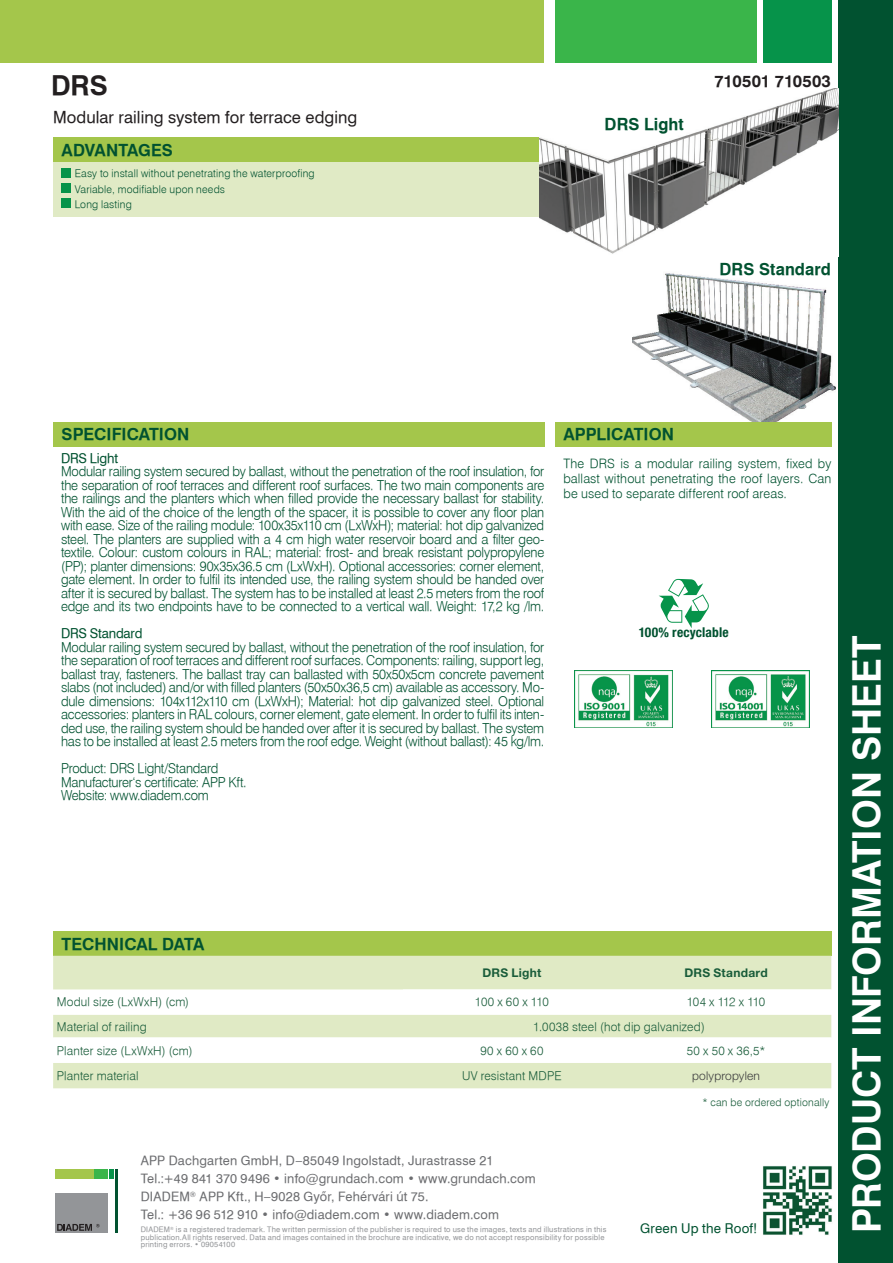
<style>
.page{position:relative;width:893px;height:1263px;background:#fff}
.page>*{position:absolute;margin:0;border:0;box-sizing:border-box;transform-origin:0 0}
.t1{font:37.8px "H Swiss 721 BT Bold";letter-spacing:-.005em;color:#fff}
.t2{font:27px "H Swiss 721 BT Bold";color:#231f20}
.t3{font:16.5px "H Swiss 721 BT Bold";letter-spacing:.005em;color:#015230}
.t4{font:16.5px "H Swiss 721 BT";letter-spacing:.005em;color:#231f20}
.t5{font:16.5px "H Swiss 721 BT Bold";color:#231f20}
.t6{font:13.5px/13.5px "H Swiss 721 Light BT";letter-spacing:-.02em;color:#015230;text-align:justify}
.t7{font:13.5px "H Swiss 721 BT";letter-spacing:-.015em;color:#015230}
.t8{font:700 condensed 13.5px "Helvetica Neue LT Com";letter-spacing:.01em;color:#015230}
.t9{font:13.2px "H Swiss 721 BT";letter-spacing:.015em;color:#015230}
.t10{font:12.75px/18px "H Swiss 721 BT";letter-spacing:.015em;color:#6c6d70}
.t11{font:12.75px/15.3px "H Swiss 721 Light BT";letter-spacing:.01em;color:#015230;text-align:justify}
.t12{font:12px "H Swiss 721 Light BT";letter-spacing:.015em;color:#195c3a}
.t13{font:700 12px "Helvetica Neue LT Pro";letter-spacing:.025em;color:#195c3a}
.t14{font:300 12px "Helvetica Neue LT Pro";letter-spacing:.015em;color:#3e3e3f}
.t15{font:12px "H Swiss 721 Light BT";letter-spacing:-.03em;color:#195c3a}
.t16{font:10.5px/15.3px "H Swiss 721 Light BT";letter-spacing:.02em;color:#015230}
.t17{font:10.5px "H Swiss 721 Light BT";letter-spacing:.02em;color:#195c3a}
.t18{font:7.5px/7.5px "H Swiss 721 BT";letter-spacing:.025em;color:#939598}
</style>
<div class="page">
<div style="left:53px;top:147px;width:491px;height:70px;background:#e0eac5"></div>
<div style="left:554px;top:0;width:202px;height:63px;background:#3ab54a"></div>
<div style="left:763px;top:0;width:68px;height:63px;background:#06934a"></div>
<div style="left:838px;top:0;width:55px;height:1263px;background:#015230"></div>
<div style="left:53px;top:138px;width:491px;height:24px;background:#a4c64b"></div>
<div style="left:53px;top:422px;width:491px;height:24px;background:#a4c64b"></div>
<div style="left:555px;top:422px;width:276px;height:24px;background:#a4c64b"></div>
<img style="left:574px;top:671px;width:98px;height:56px">
<img style="left:712px;top:671px;width:98px;height:56px">
<svg style="left:659px;top:579px;width:50px;height:49px"></svg>
<div style="left:53px;top:931px;width:778px;height:25px;background:#a4c64b"></div>
<img style="left:763px;top:1166px;width:69px;height:69px">
<svg style="left:55px;top:1169px;width:63px;height:64px"></svg>
<div style="left:0;top:0;width:544px;height:63px;background:#a4c64b"></div>
<div style="left:62px;top:168px;width:9px;height:9px;background:#06934a"></div>
<div style="left:62px;top:183px;width:9px;height:10px;background:#06934a"></div>
<div style="left:62px;top:199px;width:9px;height:9px;background:#06934a"></div>
<div style="left:53px;top:956px;width:778px;height:132px;background:#e0eac5"></div>
<svg style="left:53px;top:989px;width:778px;height:74px"></svg>
<img style="left:540px;top:88px;width:298px;height:166px">
<img style="left:633px;top:273px;width:202px;height:148px">
<h2 class="t2" style="left:51px;top:69px;width:58px">DRS</h2>
<p class="t4" style="left:53px;top:107px;width:306px">Modular railing system for terrace edging</p>
<p class="t3" style="left:62px;top:140px;width:113px">ADVANTAGES</p>
<p class="t16" style="left:75px;top:166px;width:241px">Easy to install without penetrating the waterproofing<br>Variable, modifiable upon needs<br>Long lasting</p>
<p class="t3" style="left:605px;top:114px;width:81px">DRS Light</p>
<p class="t5" style="left:714px;top:71px;width:118px">710501 710503</p>
<p class="t3" style="left:719px;top:259px;width:113px">DRS Standard</p>
<p class="t3" style="left:62px;top:424px;width:129px">SPECIFICATION</p>
<p class="t7" style="left:61px;top:450px;width:58px">DRS Light</p>
<p class="t6" style="left:61px;top:464px;width:485px">Modular railing system secured by ballast, without the penetration of the roof insulation, for the separation of roof terraces and different roof surfaces. The two main components are the railings and the planters which when filled provide the necessary ballast for stability.<br>With the aid of the choice of the length of the spacer, it is possible to cover any floor plan with ease. Size of the railing module: 100x35x110 cm (LxWxH); material: hot dip galvanized steel. The planters are supplied with a 4 cm high water reservoir board and a filter geo&shy;textile. Colour: custom colours in RAL; material: frost- and break resistant polypropylene (PP); planter dimensions: 90x35x36.5 cm (LxWxH). Optional accessories: corner element, gate element. In order to fulfil its intended use, the railing system should be handed over after it is secured by ballast. The system has to be installed at least 2.5 meters from the roof edge and its two endpoints have to be connected to a vertical wall. Weight: 17,2 kg /lm.</p>
<p class="t7" style="left:61px;top:625px;width:83px">DRS Standard</p>
<p class="t6" style="left:61px;top:640px;width:485px">Modular railing system secured by ballast, without the penetration of the roof insulation, for the separation of roof terraces and different roof surfaces. Components: railing, support leg, ballast tray, fasteners. The ballast tray can ballasted with 50x50x5cm concrete pavement slabs (not included) and/or with filled planters (50x50x36,5 cm) available as accessory. Mo&shy;dule dimensions: 104x112x110 cm (LxWxH); Material: hot dip galvanized steel. Optional accessories: planters in RAL colours, corner element, gate element. In order to fulfil its inten&shy;ded use, the railing system should be handed over after it is secured by ballast. The system has to be installed at least 2.5 meters from the roof edge. Weight (without ballast): 45 kg/lm.</p>
<p class="t6" style="left:61px;top:761px;width:187px;text-align:left">Product: DRS Light/Standard<br>Manufacturer‘s certificate: APP Kft.<br>Website: www.diadem.com</p>
<p class="t3" style="left:563px;top:424px;width:112px">APPLICATION</p>
<p class="t11" style="left:563px;top:455px;width:269px">The DRS is a modular railing system, fixed by ballast without penetrating the roof layers. Can be used to separate different roof areas.</p>
<p class="t8" style="left:639px;top:624px;width:91px">100% recyclable</p>
<p class="t3" style="left:62px;top:934px;width:144px">TECHNICAL DATA</p>
<p class="t13" style="left:482px;top:965px;width:60px">DRS Light</p>
<p class="t13" style="left:684px;top:965px;width:85px">DRS Standard</p>
<p class="t12" style="left:57px;top:995px;width:134px">Modul size (LxWxH) (cm)</p>
<p class="t12" style="left:475px;top:995px;width:75px">100 x 60 x 110</p>
<p class="t15" style="left:687px;top:995px;width:80px">104 x 112 x 110</p>
<p class="t12" style="left:57px;top:1019px;width:91px">Material of railing</p>
<p class="t12" style="left:533px;top:1019px;width:173px">1.0038 steel (hot dip galvanized)</p>
<p class="t12" style="left:57px;top:1043px;width:137px">Planter size (LxWxH) (cm)</p>
<p class="t12" style="left:480px;top:1043px;width:65px">90 x 60 x 60</p>
<p class="t12" style="left:687px;top:1043px;width:80px">50 x 50 x 36,5*</p>
<p class="t12" style="left:57px;top:1068px;width:83px">Planter material</p>
<p class="t12" style="left:462px;top:1068px;width:101px">UV resistant MDPE</p>
<p class="t14" style="left:692px;top:1068px;width:69px">polypropylen</p>
<p class="t17" style="left:702px;top:1096px;width:129px">* can be ordered optionally</p>
<p class="t10" style="left:141px;top:1151px;width:396px">APP Dachgarten GmbH, D–85049 Ingolstadt, Jurastrasse 21<br>Tel.:+49 841 370 9496 • info@grundach.com • www.grundach.com DIADEM<sup>®</sup> APP Kft., H–9028 Gyôr, Fehérvári út 75.<br>Tel.: +36 96 512 910 • info@diadem.com • www.diadem.com</p>
<p class="t18" style="left:141px;top:1226px;width:467px">DIADEM<sup>®</sup> is a registered trademark. The written permission of the publisher is required to use the images, texts and illustrations in this publication.All rights reserved. Data and images contained in the brochure are indicative, we do not accept responsibility for possible printing errors. • 09054100</p>
<p class="t9" style="left:640px;top:1221px;width:119px">Green Up the Roof!</p>
<h1 class="t1" style="left:844px;top:1233px;width:599px;rotate:-90deg">PRODUCT INFORMATION SHEET</h1>
</div>
